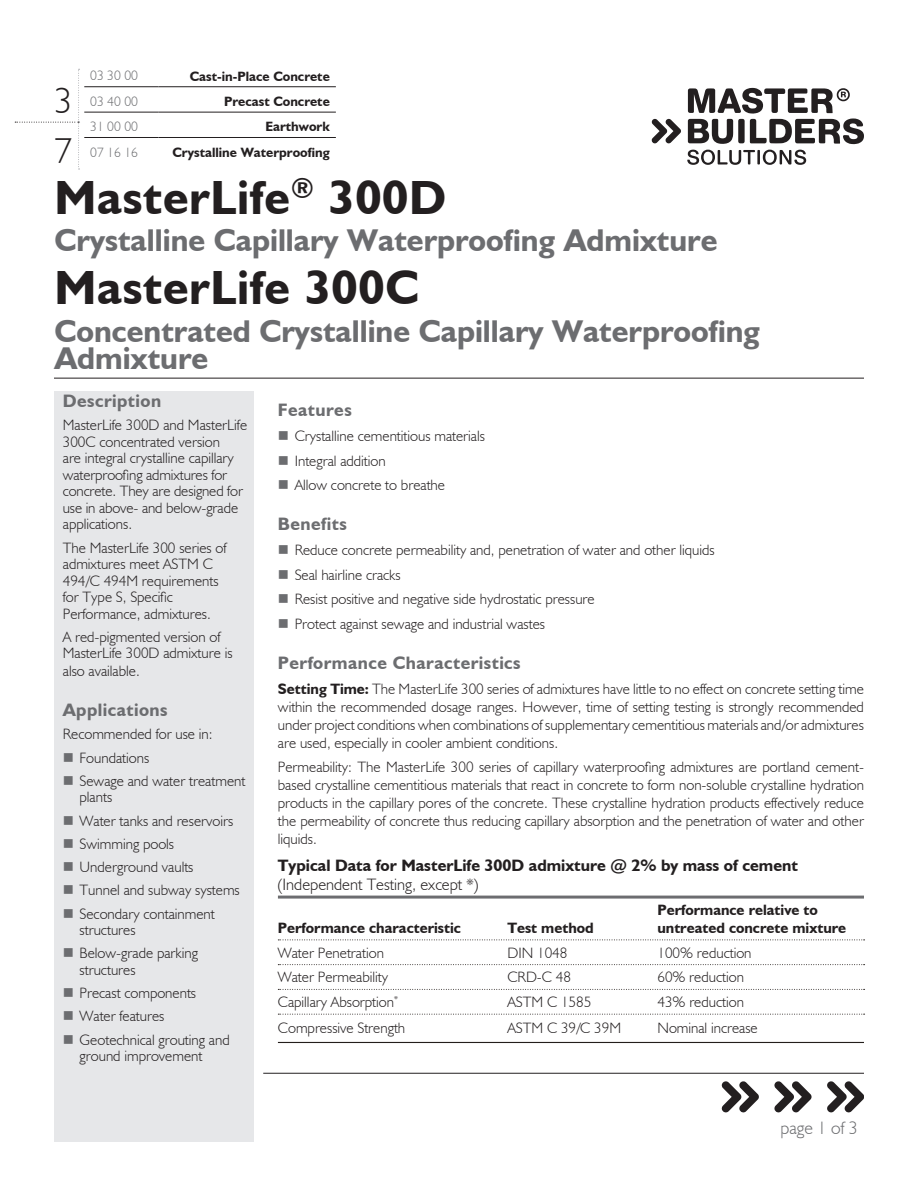
<style>
.page{position:relative;width:918px;height:1188px;background:#fff}
.page>*{position:absolute;margin:0;border:0;box-sizing:border-box;transform-origin:0 0}
.Product_Name{font:700 48px "Humanist 521 BT";letter-spacing:.015em;color:#231f20}
.Large_Numbers_-_Left{font:300 36px "Humanist 521 BT";color:#231f20}
.Gray_Descriptor_Subh{font:700 31.5px/27px "Humanist 521 BT";color:#6c6d70}
.Section_Header{font:700 18px "Humanist 521 BT";letter-spacing:.025em;color:#6c6d70}
.Page_x_of_x{font:300 18px "Humanist 521 BT";color:#6c6d70}
.Table_Title{font:700 16.5px/19.5px "Humanist 521 BT";color:#231f20}
.Body_with_BOLD_INTRO{font:300 15px/18px "Humanist 521 BT";color:#231f20}
.Pg__1_Left_Column_Bo{font:300 15px/16.5px "Humanist 521 BT";color:#231f20}
.Table_Body{font:300 15px "Humanist 521 BT";color:#231f20}
.Table_Top_Line_BOLD{font:700 15px "Humanist 521 BT";color:#231f20}
.Table_Bottom_Line{font:300 15px "Humanist 521 BT";color:#231f20}
.Body{font:300 15px "Humanist 521 BT";color:#231f20}
.Bold_Description_-_R{font:700 13.5px "Humanist 521 BT";color:#231f20}
.Middle_Numbers_-_Gra{font:300 13.5px "Humanist 521 BT";color:#6c6d70}
.s1{font-weight:700}
.s2{font-weight:300}
</style>
<div class="page">
<hr style="left:54px;top:378px;width:810px;height:1px;background:#231f20">
<div style="left:54px;top:391px;width:200px;height:751px;background:#e6e7e9"></div>
<hr style="left:263px;top:1073px;width:601px;height:1px;background:#231f20">
<hr style="left:278px;top:896px;width:586px;height:3px;background:#6c6d70">
<svg style="left:278px;top:940px;width:587px;height:1px"></svg>
<svg style="left:278px;top:964px;width:587px;height:1px"></svg>
<svg style="left:278px;top:989px;width:587px;height:1px"></svg>
<svg style="left:278px;top:1014px;width:587px;height:1px"></svg>
<hr style="left:278px;top:1042px;width:586px;height:1px;background:#241e1b">
<svg style="left:687px;top:150px;width:119px;height:15px"></svg>
<svg style="left:652px;top:119px;width:29px;height:24px"></svg>
<svg style="left:688px;top:88px;width:176px;height:56px"></svg>
<hr style="left:84px;top:86px;width:75px;height:1px;background:#231f20">
<hr style="left:159px;top:86px;width:177px;height:1px;background:#231f20">
<hr style="left:84px;top:112px;width:75px;height:1px;background:#231f20">
<hr style="left:159px;top:112px;width:177px;height:1px;background:#231f20">
<hr style="left:84px;top:137px;width:75px;height:1px;background:#231f20">
<hr style="left:159px;top:137px;width:177px;height:1px;background:#231f20">
<svg style="left:15px;top:69px;width:65px;height:101px"></svg>
<svg style="left:722px;top:1081px;width:37px;height:31px"></svg>
<svg style="left:774px;top:1081px;width:38px;height:31px"></svg>
<svg style="left:827px;top:1081px;width:37px;height:31px"></svg>
<p class="Large_Numbers_-_Left" style="left:54px;top:78px;width:20px">3</p>
<p class="Large_Numbers_-_Left" style="left:54px;top:129px;width:20px">7</p>
<p class="Middle_Numbers_-_Gra" style="left:90px;top:68px;width:49px">03 30 00</p>
<p class="Bold_Description_-_R" style="left:190px;top:68px;width:142px">Cast-in-Place Concrete</p>
<p class="Middle_Numbers_-_Gra" style="left:90px;top:93px;width:49px">03 40 00</p>
<p class="Bold_Description_-_R" style="left:224px;top:93px;width:107px">Precast Concrete</p>
<p class="Middle_Numbers_-_Gra" style="left:90px;top:118px;width:49px">31 00 00</p>
<p class="Bold_Description_-_R" style="left:265px;top:118px;width:66px">Earthwork</p>
<p class="Middle_Numbers_-_Gra" style="left:90px;top:144px;width:49px">07 16 16</p>
<p class="Bold_Description_-_R" style="left:173px;top:144px;width:159px">Crystalline Waterproofing</p>
<p class="Product_Name" style="left:55px;top:167px;width:393px">MasterLife<sup>®</sup> 300D</p>
<p class="Gray_Descriptor_Subh" style="left:55px;top:226px;width:664px">Crystalline Capillary Waterproofing Admixture</p>
<p class="Product_Name" style="left:55px;top:258px;width:366px">MasterLife 300C</p>
<p class="Gray_Descriptor_Subh" style="left:55px;top:317px;width:707px">Concentrated Crystalline Capillary Waterproofing<br>Admixture</p>
<p class="Section_Header" style="left:63px;top:390px;width:100px">Description</p>
<p class="Pg__1_Left_Column_Bo" style="left:63px;top:417px;width:186px">MasterLife 300D and MasterLife<br>300C concentrated version<br>are integral crystalline capillary waterproofing admixtures for concrete. They are designed for use in above- and below-grade applications.</p>
<p class="Pg__1_Left_Column_Bo" style="left:63px;top:539px;width:165px">The MasterLife 300 series of admixtures meet ASTM C<br>494/C 494M requirements for Type S, Specific<br>Performance, admixtures.</p>
<p class="Pg__1_Left_Column_Bo" style="left:63px;top:628px;width:171px">A red-pigmented version of<br>MasterLife 300D admixture is</p>
<p class="Pg__1_Left_Column_Bo" style="left:63px;top:663px;width:78px">also available.</p>
<p class="Section_Header" style="left:63px;top:699px;width:106px">Applications</p>
<p class="Body" style="left:63px;top:725px;width:151px">Recommended for use in:</p>
<p class="Body_with_BOLD_INTRO" style="left:80px;top:748px;width:71px">Foundations</p>
<p class="Body_with_BOLD_INTRO" style="left:80px;top:772px;width:167px;line-height:16.5px">Sewage and water treatment plants</p>
<p class="Body_with_BOLD_INTRO" style="left:80px;top:811px;width:155px">Water tanks and reservoirs</p>
<p class="Body_with_BOLD_INTRO" style="left:80px;top:834px;width:96px">Swimming pools</p>
<p class="Body_with_BOLD_INTRO" style="left:80px;top:858px;width:115px">Underground vaults</p>
<p class="Body_with_BOLD_INTRO" style="left:80px;top:881px;width:162px">Tunnel and subway systems</p>
<p class="Body_with_BOLD_INTRO" style="left:80px;top:905px;width:137px;line-height:16.5px">Secondary containment structures</p>
<p class="Body_with_BOLD_INTRO" style="left:80px;top:945px;width:120px;line-height:16.5px">Below-grade parking structures</p>
<p class="Body_with_BOLD_INTRO" style="left:80px;top:984px;width:118px">Precast components</p>
<p class="Body_with_BOLD_INTRO" style="left:80px;top:1007px;width:86px">Water features</p>
<p class="Body_with_BOLD_INTRO" style="left:80px;top:1031px;width:152px;line-height:16.5px">Geotechnical grouting and ground improvement</p>
<p class="Section_Header" style="left:278px;top:399px;width:75px">Features</p>
<p class="Body_with_BOLD_INTRO" style="left:295px;top:426px;width:192px">Crystalline cementitious materials</p>
<p class="Body_with_BOLD_INTRO" style="left:295px;top:451px;width:93px">Integral addition</p>
<p class="Body_with_BOLD_INTRO" style="left:295px;top:476px;width:152px">Allow concrete to breathe</p>
<p class="Section_Header" style="left:278px;top:513px;width:70px">Benefits</p>
<p class="Body_with_BOLD_INTRO" style="left:295px;top:540px;width:421px">Reduce concrete permeability and, penetration of water and other liquids</p>
<p class="Body_with_BOLD_INTRO" style="left:295px;top:565px;width:107px">Seal hairline cracks</p>
<p class="Body_with_BOLD_INTRO" style="left:295px;top:590px;width:302px">Resist positive and negative side hydrostatic pressure</p>
<p class="Body_with_BOLD_INTRO" style="left:295px;top:615px;width:252px">Protect against sewage and industrial wastes</p>
<p class="Section_Header" style="left:278px;top:651px;width:244px">Performance Characteristics</p>
<p class="Body_with_BOLD_INTRO" style="left:278px;top:679px;width:588px;text-align:justify"><span class="s1">Setting Time:</span> The MasterLife 300 series of admixtures have little to no effect on concrete setting time within the recommended dosage ranges. However, time of setting testing is strongly recommended under project conditions when combinations of supplementary cementitious materials and/or admixtures are used, especially in cooler ambient conditions.</p>
<p class="Body_with_BOLD_INTRO" style="left:278px;top:758px;width:588px;text-align:justify">Permeability: The MasterLife 300 series of capillary waterproofing admixtures are portland cement&shy;based crystalline cementitious materials that react in concrete to form non-soluble crystalline hydration products in the capillary pores of the concrete. These crystalline hydration products effectively reduce the permeability of concrete thus reducing capillary absorption and the penetration of water and other liquids.</p>
<p class="Table_Title" style="left:278px;top:855px;width:522px">Typical Data for MasterLife 300D admixture @ 2% by mass of cement <span class="s2">(Independent Testing, except *)</span></p>
<p class="Table_Top_Line_BOLD" style="left:657px;top:900px;width:162px">Performance relative to</p>
<p class="Table_Top_Line_BOLD" style="left:278px;top:918px;width:184px">Performance characteristic</p>
<p class="Table_Top_Line_BOLD" style="left:507px;top:918px;width:88px">Test method</p>
<p class="Table_Top_Line_BOLD" style="left:657px;top:918px;width:190px">untreated concrete mixture</p>
<p class="Table_Body" style="left:278px;top:943px;width:108px">Water Penetration</p>
<p class="Table_Body" style="left:507px;top:943px;width:62px">DIN 1048</p>
<p class="Table_Body" style="left:657px;top:943px;width:96px">100% reduction</p>
<p class="Table_Body" style="left:278px;top:968px;width:112px">Water Permeability</p>
<p class="Table_Body" style="left:507px;top:968px;width:65px">CRD-C 48</p>
<p class="Table_Body" style="left:657px;top:968px;width:88px">60% reduction</p>
<p class="Table_Body" style="left:278px;top:993px;width:122px">Capillary Absorption<sup>*</sup></p>
<p class="Table_Body" style="left:507px;top:993px;width:85px">ASTM C 1585</p>
<p class="Table_Body" style="left:657px;top:993px;width:88px">43% reduction</p>
<p class="Table_Bottom_Line" style="left:278px;top:1019px;width:129px">Compressive Strength</p>
<p class="Table_Bottom_Line" style="left:507px;top:1019px;width:115px">ASTM C 39/C 39M</p>
<p class="Table_Bottom_Line" style="left:657px;top:1019px;width:102px">Nominal increase</p>
<p class="Page_x_of_x" style="left:781px;top:1117px;width:79px">page 1 of 3</p>
</div>
